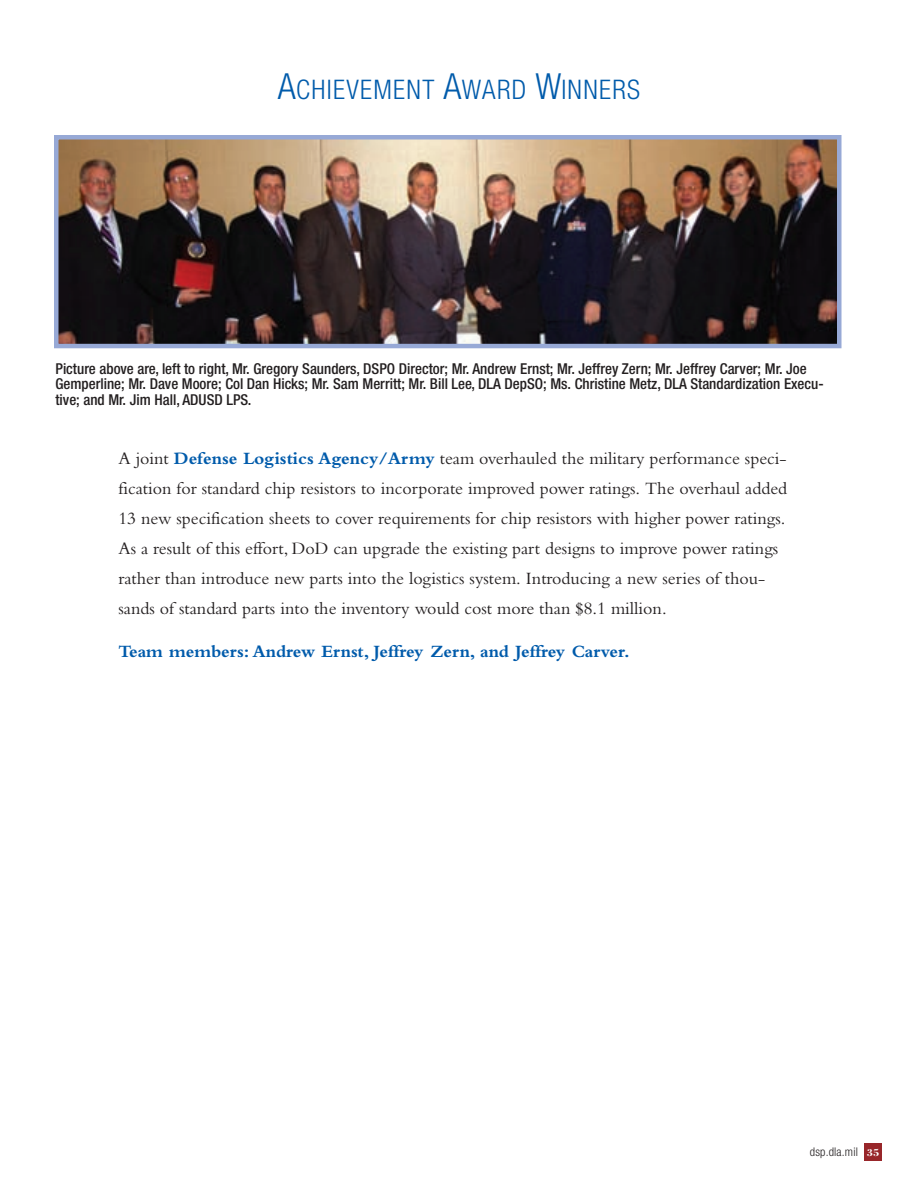
<style>
.page{position:relative;width:918px;height:1188px;background:#fff}
.page>*{position:absolute;margin:0;border:0;box-sizing:border-box;transform-origin:0 0}
.t1{font:300 condensed 27px "Helvetica Neue";letter-spacing:.05em;color:#015bab}
.t2{font:18px/30px "Bembo Std";color:#231f20}
.t3{font:700 18px "Bembo";letter-spacing:-.005em;color:#015bab}
.t4{font:500 condensed 15px/15.8px "Helvetica Neue";color:#231f20}
.t5{font:300 condensed 12px "Helvetica Neue";letter-spacing:.015em;color:#231f20}
.s1{font-size:36px}
.s2{font-weight:700;color:#015bab}
.s3{font-family:"Bodoni";font-weight:700;font-stretch:normal;font-size:10.5px;color:#fff}
</style>
<div class="page">
<div style="left:864px;top:1143px;width:18px;height:18px;background:#98262a"></div>
<img style="left:59px;top:140px;width:778px;height:203px">
<div style="left:54px;top:135px;width:788px;height:213px;border:4px solid #97a9d6"></div>
<h1 class="t1" style="left:278px;top:80px;width:364px"><span class="s1">A</span>CHIEVEMENT <span class="s1">A</span>WARD <span class="s1">W</span>INNERS</h1>
<p class="t4" style="left:56px;top:362px;width:770px">Picture above are, left to right, Mr. Gregory Saunders, DSPO Director; Mr. Andrew Ernst; Mr. Jeffrey Zern; Mr. Jeffrey Carver; Mr. Joe<br>Gemperline; Mr. Dave Moore; Col Dan Hicks; Mr. Sam Merritt; Mr. Bill Lee, DLA DepSO; Ms. Christine Metz, DLA Standardization Execu&shy;tive; and Mr. Jim Hall, ADUSD LPS.</p>
<p class="t2" style="left:118px;top:445px;width:670px">A joint <span class="s2">Defense Logistics Agency/Army</span> team overhauled the military performance speci&shy;fication for standard chip resistors to incorporate improved power ratings. The overhaul added 13 new specification sheets to cover requirements for chip resistors with higher power ratings.<br>As a result of this effort, DoD can upgrade the existing part designs to improve power ratings rather than introduce new parts into the logistics system. Introducing a new series of thou&shy;sands of standard parts into the inventory would cost more than $8.1 million.</p>
<p class="t3" style="left:118px;top:645px;width:513px">Team members: Andrew Ernst, Jeffrey Zern, and Jeffrey Carver.</p>
<p class="t5" style="left:810px;top:1148px;width:71px">dsp.dla.mil <span class="s3">35</span></p>
</div>
